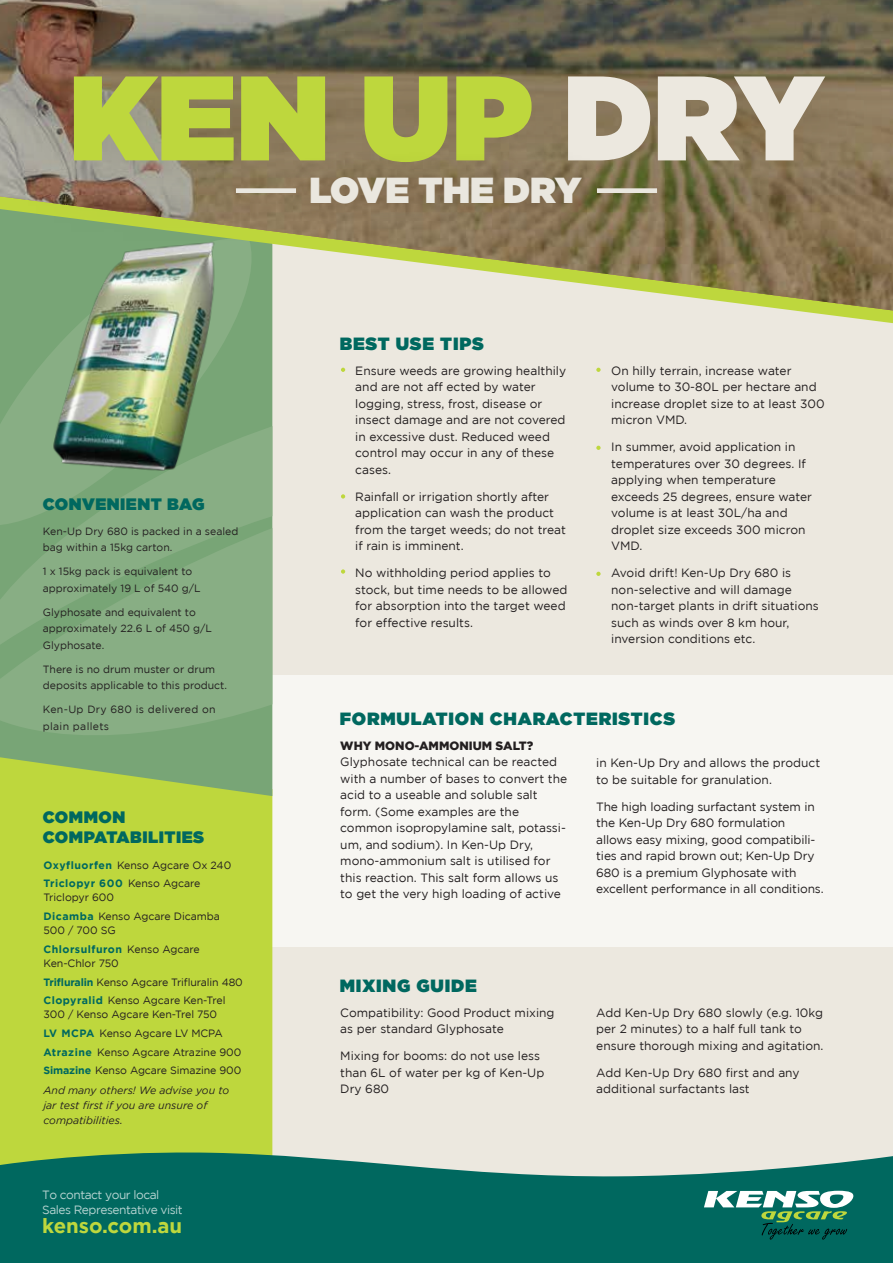
<style>
.page{position:relative;width:893px;height:1263px;background:#fff}
.page>*{position:absolute;margin:0;border:0;box-sizing:border-box;transform-origin:0 0}
.t1{font:900 119.85px "Gotham";color:#bed73d}
.t2{font:900 36px "Gotham";color:#eae7df}
.t3{font:700 20.4px "Gotham";color:#bed73d}
.t4{font:900 17.7px "Gotham";letter-spacing:.045em;color:#00685f}
.t5{font:900 16.5px/19.5px "Gotham";letter-spacing:.03em;color:#00685f}
.t6{font:12px/16.5px "Gotham";color:#231f20}
.t7{font:12px/15.6px "Gotham";letter-spacing:-.04em;color:#fff}
.t8{font:900 12px "Gotham";color:#231f20}
.t9{font:10.65px/18.6px "Gotham";letter-spacing:-.005em;color:#231f20}
.t10{font:italic 10.65px/15px "Gotham";color:#231f20}
.t11{font:10.5px/16.5px "Gotham";color:#231f20}
.t12{font:10.5px/16.5px "Gotham";letter-spacing:.03em;color:#231f20}
.s1{color:#ece8df}
.s2{font-weight:700;color:#00685f}
.s3{font-style:italic}
</style>
<div class="page">
<div style="left:257px;top:142px;width:636px;height:1103px;background:#ece8df"></div>
<div style="left:272px;top:675px;width:621px;height:271px;background:#f7f6f2"></div>
<div style="left:0;top:796px;width:272px;height:354px;background:#bed73d"></div>
<svg style="left:0;top:326px;width:272px;height:470px;fill:#78a576"></svg>
<div style="left:0;top:326px;width:261px;height:49px;background:#78a576"></div>
<svg style="left:0;top:375px;width:272px;height:376px;fill:#88ae84"></svg>
<svg style="left:0;top:1150px;width:893px;height:113px;fill:#00685f"></svg>
<svg style="left:704px;top:1191px;width:150px;height:48px"></svg>
<svg style="left:0;top:310px;width:893px;height:16px"></svg>
<svg style="left:0;top:293px;width:893px;height:17px"></svg>
<img style="left:0;top:0;width:893px;height:293px">
<img style="left:271px;top:134px;width:349px;height:114px">
<div style="left:597px;top:188px;width:60px;height:5px;background:#eae7df"></div>
<div style="left:236px;top:188px;width:60px;height:5px;background:#eae7df"></div>
<svg style="left:341px;top:368px;width:4px;height:4px"></svg>
<svg style="left:596px;top:368px;width:5px;height:4px"></svg>
<svg style="left:596px;top:572px;width:5px;height:4px"></svg>
<svg style="left:596px;top:446px;width:5px;height:4px"></svg>
<svg style="left:341px;top:569px;width:4px;height:5px"></svg>
<svg style="left:341px;top:494px;width:4px;height:5px"></svg>
<img style="left:44px;top:240px;width:188px;height:238px">
<h1 class="t1" style="left:69px;top:49px;width:756px">KEN UP <span class="s1">DRY</span></h1>
<h2 class="t2" style="left:309px;top:170px;width:273px">LOVE THE DRY</h2>
<h3 class="t5" style="left:43px;top:494px;width:163px">CONVENIENT BAG</h3>
<p class="t11" style="left:43px;top:522px;width:197px">Ken-Up Dry 680 is packed in a sealed bag within a 15kg carton.</p>
<p class="t11" style="left:43px;top:563px;width:159px">1 x 15kg pack is equivalent to approximately 19 L of 540 g/L</p>
<p class="t11" style="left:43px;top:603px;width:171px">Glyphosate and equivalent to approximately 22.6 L of 450 g/L<br>Glyphosate.</p>
<p class="t11" style="left:43px;top:660px;width:186px">There is no drum muster or drum deposits applicable to this product.</p>
<p class="t12" style="left:43px;top:701px;width:174px">Ken-Up Dry 680 is delivered on plain pallets</p>
<h3 class="t5" style="left:43px;top:807px;width:163px">COMMON<br>COMPATABILITIES</h3>
<p class="t9" style="left:43px;top:855px;width:189px"><span class="s2">Oxyfluorfen</span> Kenso Agcare Ox 240<br><span class="s2">Triclopyr 600</span> Kenso Agcare</p>
<p class="t9" style="left:43px;top:888px;width:178px">Triclopyr 600<br><span class="s2">Dicamba</span> Kenso Agcare Dicamba</p>
<p class="t9" style="left:43px;top:921px;width:158px">500 / 700 SG<br><span class="s2">Chlorsulfuron</span> Kenso Agcare</p>
<p class="t9" style="left:43px;top:954px;width:201px">Ken-Chlor 750<br><span class="s2">Trifluralin</span> Kenso Agcare Trifluralin 480<br><span class="s2">Clopyralid</span> Kenso Agcare Ken-Trel</p>
<p class="t9" style="left:43px;top:1005px;width:199px">300 / Kenso Agcare Ken-Trel 750<br><span class="s2">LV MCPA</span> Kenso Agcare LV MCPA<br><span class="s2">Atrazine</span> Kenso Agcare Atrazine 900<br><span class="s2">Simazine</span> Kenso Agcare Simazine 900<br><span class="s3">And many others! We advise you to</span></p>
<p class="t10" style="left:43px;top:1097px;width:165px">jar test first if you are unsure of compatibilities.</p>
<p class="t7" style="left:42px;top:1186px;width:142px">To contact your local<br>Sales Representative visit</p>
<h3 class="t3" style="left:42px;top:1214px;width:142px">kenso.com.au</h3>
<h3 class="t4" style="left:340px;top:333px;width:146px">BEST USE TIPS</h3>
<p class="t6" style="left:355px;top:362px;width:212px">Ensure weeds are growing healthily and are not aff ected by water logging, stress, frost, disease or insect damage and are not covered in excessive dust. Reduced weed control may occur in any of these cases.</p>
<p class="t6" style="left:355px;top:488px;width:212px">Rainfall or irrigation shortly after application can wash the product from the target weeds; do not treat if rain is imminent.</p>
<p class="t6" style="left:355px;top:564px;width:214px">No withholding period applies to stock, but time needs to be allowed for absorption into the target weed for effective results.</p>
<p class="t6" style="left:611px;top:362px;width:215px">On hilly terrain, increase water volume to 30-80L per hectare and increase droplet size to at least 300 micron VMD.</p>
<p class="t6" style="left:611px;top:438px;width:202px">In summer, avoid application in temperatures over 30 degrees. If applying when temperature exceeds 25 degrees, ensure water volume is at least 30L/ha and droplet size exceeds 300 micron<br>VMD.</p>
<p class="t6" style="left:611px;top:564px;width:209px">Avoid drift! Ken-Up Dry 680 is non-selective and will damage non-target plants in drift situations such as winds over 8 km hour, inversion conditions etc.</p>
<h3 class="t4" style="left:340px;top:708px;width:337px">FORMULATION CHARACTERISTICS</h3>
<p class="t6" style="left:596px;top:755px;width:226px">in Ken-Up Dry and allows the product to be suitable for granulation.</p>
<p class="t6" style="left:596px;top:798px;width:229px">The high loading surfactant system in the Ken-Up Dry 680 formulation allows easy mixing, good compatibili&shy;ties and rapid brown out; Ken-Up Dry 680 is a premium Glyphosate with excellent performance in all conditions.</p>
<p class="t8" style="left:340px;top:739px;width:195px">WHY MONO-AMMONIUM SALT?</p>
<p class="t6" style="left:340px;top:754px;width:228px">Glyphosate technical can be reacted with a number of bases to convert the acid to a useable and soluble salt form. (Some examples are the common isopropylamine salt, potassi&shy;um, and sodium). In Ken-Up Dry, mono-ammonium salt is utilised for this reaction. This salt form allows us to get the very high loading of active</p>
<h3 class="t4" style="left:340px;top:975px;width:139px">MIXING GUIDE</h3>
<p class="t6" style="left:340px;top:1004px;width:216px">Compatibility: Good Product mixing as per standard Glyphosate</p>
<p class="t6" style="left:340px;top:1048px;width:206px">Mixing for booms: do not use less than 6L of water per kg of Ken-Up<br>Dry 680</p>
<p class="t6" style="left:596px;top:1004px;width:229px">Add Ken-Up Dry 680 slowly (e.g. 10kg per 2 minutes) to a half full tank to ensure thorough mixing and agitation.</p>
<p class="t6" style="left:596px;top:1064px;width:205px">Add Ken-Up Dry 680 first and any additional surfactants last</p>
</div>
